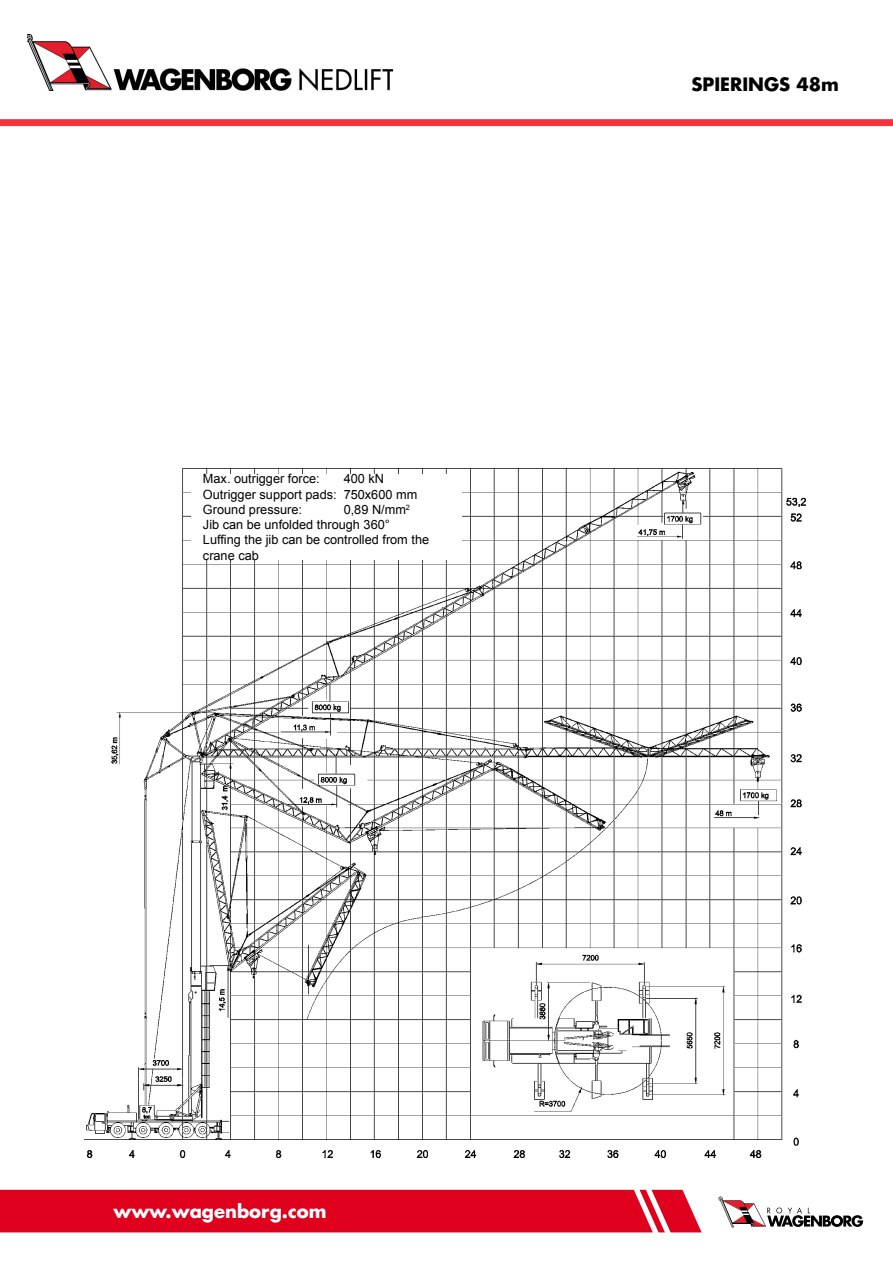
<style>
.page{position:relative;width:893px;height:1263px;background:#fff}
.page>*{position:absolute;margin:0;border:0;box-sizing:border-box;transform-origin:0 0}
.t1{font:700 18px "Futura LT";color:#fff}
.t2{font:700 18px "Futura LT";color:#000}
.t3{font:12.75px/15.3px "Arial";color:#000}
</style>
<div class="page">
<img style="left:27px;top:35px;width:365px;height:56px">
<svg style="left:0;top:119px;width:893px;height:7px;background:#f73643"></svg>
<div style="left:0;top:1190px;width:702px;height:42px;background:#df001d"></div>
<svg style="left:718px;top:1196px;width:145px;height:31px"></svg>
<img style="left:84px;top:468px;width:722px;height:690px">
<div style="left:191px;top:474px;width:271px;height:86px;background:#fff"></div>
<p class="t3" style="left:203px;top:471px;width:118px">Max. outrigger force:</p>
<p class="t3" style="left:203px;top:471px;width:216px;text-indent:141px">400 kN<br>Outrigger support pads: 750x600 mm<br>Ground pressure:</p>
<p class="t3" style="left:203px;top:502px;width:228px;text-indent:141px">0,89 N/mm<sup>2<br></sup>Jib can be unfolded through 360°<br>Luffing the jib can be controlled from the crane cab</p>
<h1 class="t1" style="left:113px;top:1199px;width:215px">www.wagenborg.com</h1>
<h1 class="t2" style="left:691px;top:72px;width:149px">Spierings 48m</h1>
</div>
